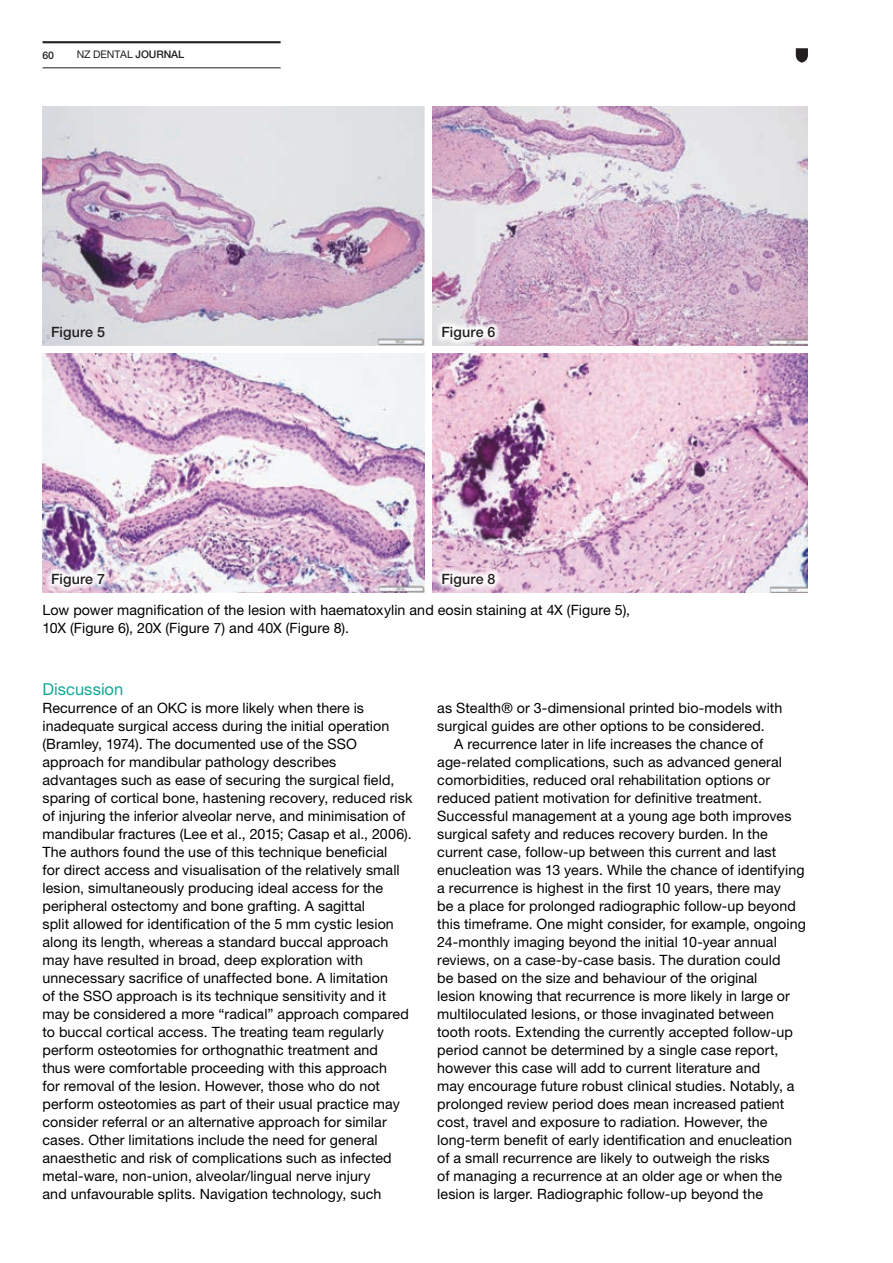
<style>
.page{position:relative;width:893px;height:1263px;background:#fff}
.page>*{position:absolute;margin:0;border:0;box-sizing:border-box;transform-origin:0 0}
.t1{font:16.5px "Helvetica Neue LT Pro";color:#15a796}
.t2{font:14.25px/18px "Helvetica Neue LT Pro";letter-spacing:.005em;color:#000}
.t3{font:500 14.25px "Helvetica Neue LT Pro";letter-spacing:.01em;color:#231f20}
.t4{font:10.5px "Helvetica Neue LT Pro";letter-spacing:-.01em;color:#231f20}
.t5{font:500 10.5px "Helvetica Neue LT Pro";color:#231f20}
.s1{font-weight:500}
</style>
<div class="page">
<img style="left:43px;top:106px;width:381px;height:239px">
<img style="left:433px;top:106px;width:374px;height:239px">
<img style="left:43px;top:354px;width:381px;height:238px">
<img style="left:433px;top:354px;width:375px;height:238px">
<svg style="left:435px;top:319px;width:67px;height:27px"></svg>
<svg style="left:45px;top:566px;width:67px;height:27px"></svg>
<svg style="left:435px;top:566px;width:67px;height:27px"></svg>
<hr style="left:43px;top:68px;width:238px;height:1px;background:#231f20">
<hr style="left:43px;top:41px;width:238px;height:2px;background:#231f20">
<svg style="left:796px;top:48px;width:12px;height:15px"></svg>
<p class="t5" style="left:43px;top:49px;width:13px">60</p>
<p class="t4" style="left:77px;top:48px;width:109px">NZ DENTAL <span class="s1">JOURNAL</span></p>
<p class="t3" style="left:51px;top:323px;width:56px">Figure 5</p>
<p class="t3" style="left:441px;top:323px;width:56px">Figure 6</p>
<p class="t3" style="left:51px;top:570px;width:56px">Figure 7</p>
<p class="t3" style="left:441px;top:570px;width:56px">Figure 8</p>
<p class="t2" style="left:43px;top:601px;width:589px">Low power magnification of the lesion with haematoxylin and eosin staining at 4X (Figure 5),<br>10X (Figure 6), 20X (Figure 7) and 40X (Figure 8).</p>
<p class="t1" style="left:43px;top:679px;width:82px">Discussion</p>
<p class="t2" style="left:43px;top:699px;width:371px">Recurrence of an OKC is more likely when there is inadequate surgical access during the initial operation (Bramley, 1974). The documented use of the SSO approach for mandibular pathology describes advantages such as ease of securing the surgical field, sparing of cortical bone, hastening recovery, reduced risk of injuring the inferior alveolar nerve, and minimisation of mandibular fractures (Lee et al., 2015; Casap et al., 2006).<br>The authors found the use of this technique beneficial<br>for direct access and visualisation of the relatively small lesion, simultaneously producing ideal access for the peripheral ostectomy and bone grafting. A sagittal<br>split allowed for identification of the 5 mm cystic lesion along its length, whereas a standard buccal approach may have resulted in broad, deep exploration with unnecessary sacrifice of unaffected bone. A limitation<br>of the SSO approach is its technique sensitivity and it may be considered a more “radical” approach compared to buccal cortical access. The treating team regularly perform osteotomies for orthognathic treatment and<br>thus were comfortable proceeding with this approach<br>for removal of the lesion. However, those who do not perform osteotomies as part of their usual practice may consider referral or an alternative approach for similar cases. Other limitations include the need for general anaesthetic and risk of complications such as infected metal-ware, non-union, alveolar/lingual nerve injury<br>and unfavourable splits. Navigation technology, such</p>
<p class="t2" style="left:437px;top:699px;width:347px">as Stealth® or 3-dimensional printed bio-models with surgical guides are other options to be considered.</p>
<p class="t2" style="left:437px;top:735px;width:370px;text-indent:17px">A recurrence later in life increases the chance of age-related complications, such as advanced general comorbidities, reduced oral rehabilitation options or reduced patient motivation for definitive treatment.<br>Successful management at a young age both improves surgical safety and reduces recovery burden. In the current case, follow-up between this current and last enucleation was 13 years. While the chance of identifying a recurrence is highest in the first 10 years, there may<br>be a place for prolonged radiographic follow-up beyond this timeframe. One might consider, for example, ongoing 24-monthly imaging beyond the initial 10-year annual reviews, on a case-by-case basis. The duration could<br>be based on the size and behaviour of the original<br>lesion knowing that recurrence is more likely in large or multiloculated lesions, or those invaginated between tooth roots. Extending the currently accepted follow-up period cannot be determined by a single case report, however this case will add to current literature and<br>may encourage future robust clinical studies. Notably, a prolonged review period does mean increased patient cost, travel and exposure to radiation. However, the long-term benefit of early identification and enucleation of a small recurrence are likely to outweigh the risks<br>of managing a recurrence at an older age or when the lesion is larger. Radiographic follow-up beyond the</p>
</div>
